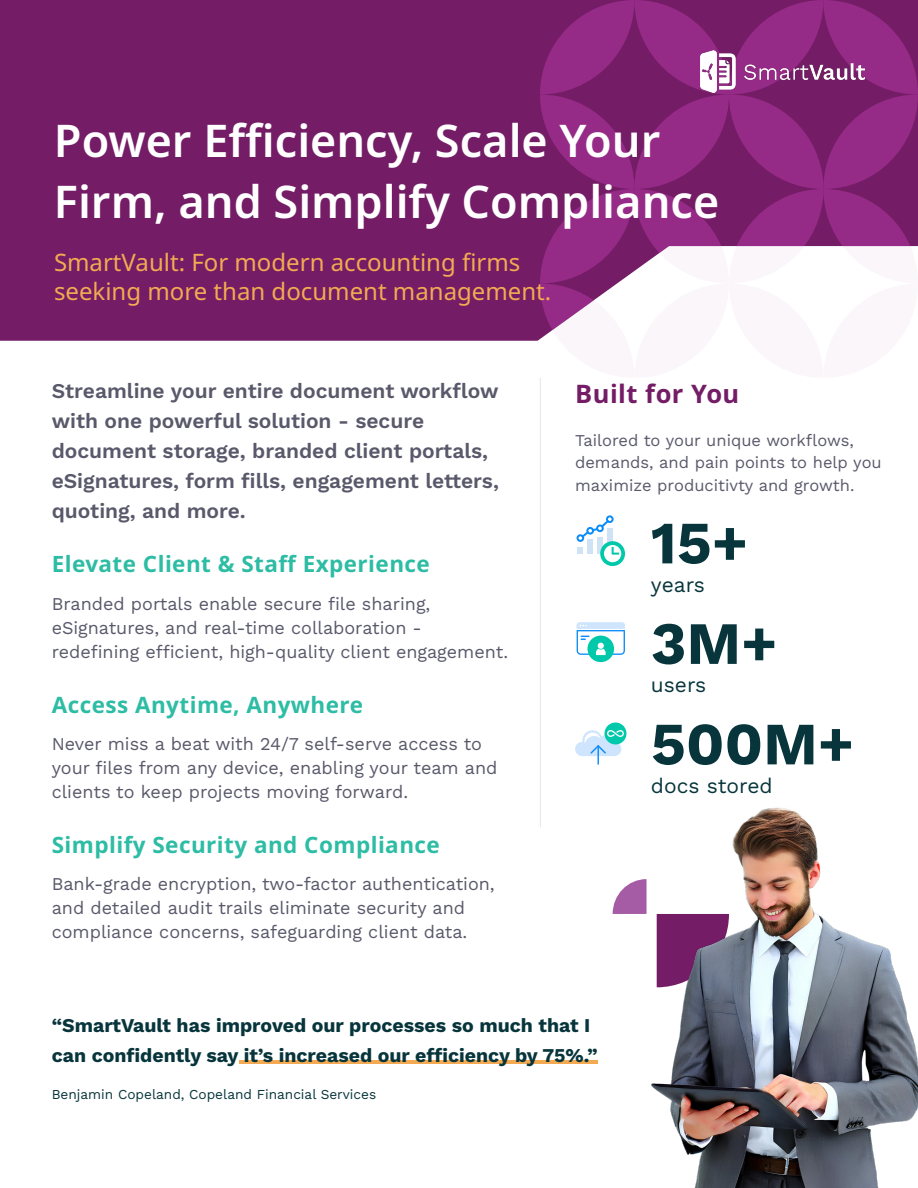
<style>
.page{position:relative;width:918px;height:1188px;background:#fff}
.page>*{position:absolute;margin:0;border:0;box-sizing:border-box;transform-origin:0 0}
.Body_Text{font:700 60px "Work Sans";color:#07353b}
.Cover_Title{font:600 45px/61.5px "Noto Sans";color:#fff}
.Subhead_A{font:700 25.5px "Noto Sans";letter-spacing:.02em;color:#741d66}
.Cover_Subtitle{font:24px/28.8px "Noto Sans";color:#f3aa52}
.Subhead_A-2{font:700 22.5px "Noto Sans";letter-spacing:.02em;color:#2dbca4}
.Body_Text-2{font:600 21px/30px "Work Sans";color:#59596b}
.Body_Text-3{font:21px "Work Sans";color:#07353b}
.Body_Text_Small{font:700 19.5px/30px "Work Sans";color:#07353b}
.Body_Text-4{font:18px/24px "Work Sans";color:#59596b}
.Subhead_A-3{font:16.5px/22.5px "Work Sans";color:#59596b}
.Body_Text_Small-2{font:13.65px "Work Sans";color:#07353b}
</style>
<div class="page">
<div style="left:0;top:0;width:540px;height:341px;background:#741d66"></div>
<svg style="left:540px;top:0;width:378px;height:339px"></svg>
<img style="left:700px;top:51px;width:164px;height:41px">
<svg style="left:588px;top:636px;width:26px;height:26px"></svg>
<svg style="left:577px;top:622px;width:48px;height:33px"></svg>
<hr style="left:540px;top:378px;width:1px;height:449px;background:#e6e7e9">
<div style="left:605px;top:723px;width:21px;height:21px;background:#00c8aa;border-radius:50%"></div>
<svg style="left:575px;top:729px;width:49px;height:36px"></svg>
<svg style="left:600px;top:541px;width:25px;height:25px"></svg>
<div style="left:604px;top:545px;width:17px;height:17px;background:#fff;border-radius:50%"></div>
<svg style="left:577px;top:515px;width:42px;height:40px"></svg>
<hr style="left:240px;top:1060px;width:358px;height:4px;background:#f3aa52">
<img style="left:613px;top:807px;width:305px;height:381px">
<p class="Cover_Title" style="left:54px;top:111px;width:667px">Power Efficiency, Scale Your<br>Firm, and Simplify Compliance</p>
<p class="Cover_Subtitle" style="left:54px;top:248px;width:499px">SmartVault: For modern accounting firms seeking more than document management.</p>
<p class="Body_Text-2" style="left:52px;top:375px;width:449px">Streamline your entire document workflow with one powerful solution - secure document storage, branded client portals, eSignatures, form fills, engagement letters, quoting, and more.</p>
<p class="Subhead_A-2" style="left:52px;top:548px;width:380px">Elevate Client &amp; Staff Experience</p>
<p class="Body_Text-4" style="left:52px;top:591px;width:458px">Branded portals enable secure file sharing, eSignatures, and real-time collaboration - redefining efficient, high-quality client engagement.</p>
<p class="Subhead_A-2" style="left:52px;top:688px;width:313px">Access Anytime, Anywhere</p>
<p class="Body_Text-4" style="left:52px;top:731px;width:447px">Never miss a beat with 24/7 self-serve access to your files from any device, enabling your team and clients to keep projects moving forward.</p>
<p class="Subhead_A-2" style="left:52px;top:829px;width:390px">Simplify Security and Compliance</p>
<p class="Body_Text-4" style="left:52px;top:871px;width:445px">Bank-grade encryption, two-factor authentication, and detailed audit trails eliminate security and compliance concerns, safeguarding client data.</p>
<p class="Subhead_A" style="left:575px;top:376px;width:166px">Built for You</p>
<p class="Subhead_A-3" style="left:575px;top:428px;width:308px">Tailored to your unique workflows, demands, and pain points to help you maximize producitivty and growth.</p>
<p class="Body_Text" style="left:651px;top:497px;width:99px">15+</p>
<p class="Body_Text-3" style="left:651px;top:569px;width:56px">years</p>
<p class="Body_Text" style="left:651px;top:598px;width:128px">3M+</p>
<p class="Body_Text-3" style="left:651px;top:669px;width:57px">users</p>
<p class="Body_Text" style="left:651px;top:698px;width:205px">500M+</p>
<p class="Body_Text-3" style="left:651px;top:770px;width:123px">docs stored</p>
<p class="Body_Text_Small" style="left:52px;top:1009px;width:548px">“SmartVault has improved our processes so much that I can confidently say it’s increased our efficiency by 75%.”</p>
<p class="Body_Text_Small-2" style="left:52px;top:1084px;width:326px">Benjamin Copeland, Copeland Financial Services</p>
</div>
